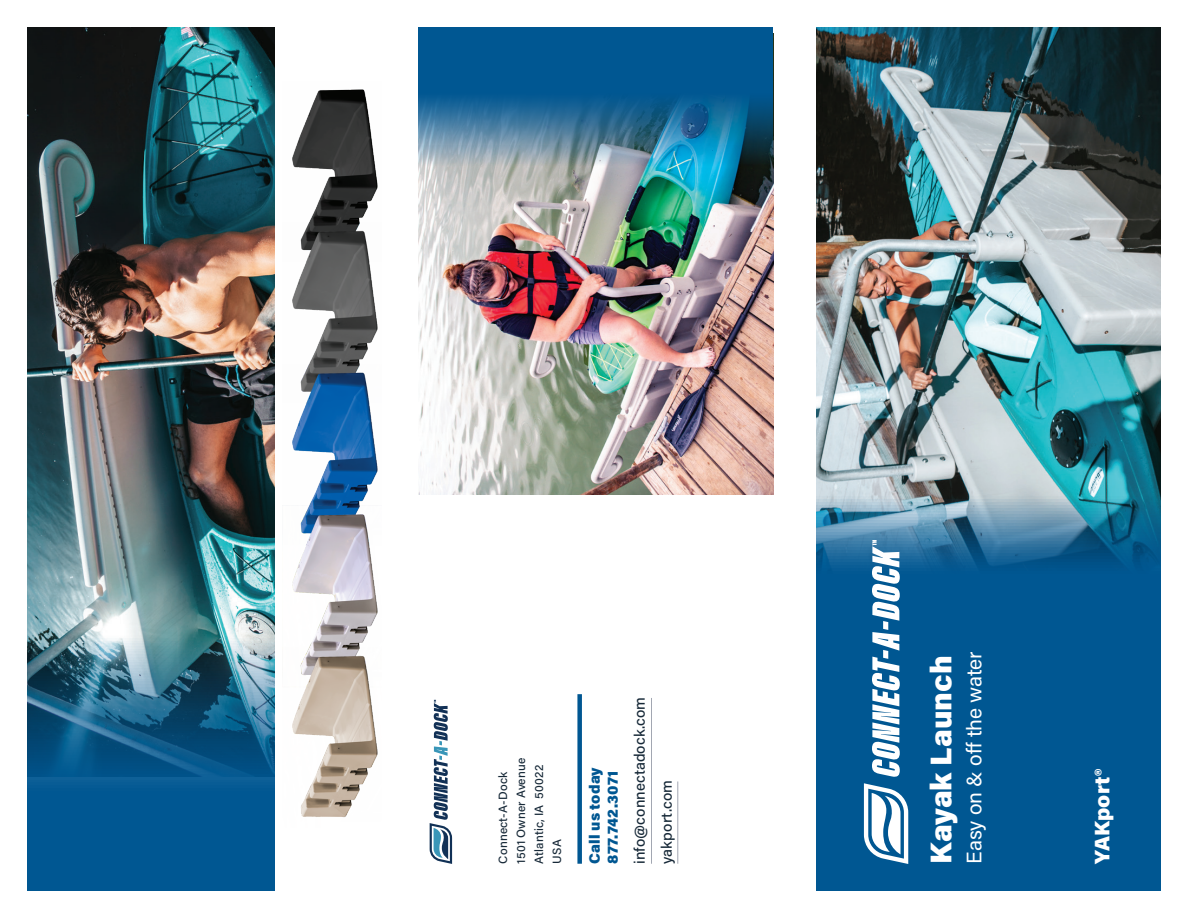
<style>
.page{position:relative;width:1188px;height:918px;background:#fff}
.page>*{position:absolute;margin:0;border:0;box-sizing:border-box;transform-origin:0 0}
.t1{font:900 30px "Acumin Pro";color:#fff}
.t2{font:21px "Acumin Pro";letter-spacing:-.01em;color:#fff}
.t3{font:900 21px "Acumin Pro";color:#fff}
.t4{font:500 15px/27px "Acumin Pro";letter-spacing:.005em;color:#172938}
.t5{font:900 15px/18px "Acumin Pro";letter-spacing:.01em;color:#005792}
.t6{font:500 12px/18px "Acumin Pro";letter-spacing:.01em;color:#172938}
</style>
<div class="page">
<img style="left:816px;top:27px;width:345px;height:99px">
<img style="left:816px;top:126px;width:345px;height:765px">
<div style="left:577px;top:694px;width:5px;height:170px;background:#005792"></div>
<hr style="left:651px;top:698px;width:1px;height:166px;background:#a2a7b2">
<hr style="left:677px;top:781px;width:1px;height:83px;background:#a2a7b2">
<svg style="left:430px;top:700px;width:22px;height:164px"></svg>
<img style="left:418px;top:286px;width:355px;height:209px">
<img style="left:418px;top:27px;width:355px;height:259px">
<img style="left:27px;top:27px;width:247px;height:168px">
<img style="left:267px;top:70px;width:111px;height:778px">
<img style="left:27px;top:195px;width:247px;height:696px">
<svg style="left:864px;top:540px;width:44px;height:324px"></svg>
<p class="t6" style="left:494px;top:864px;width:107px;rotate:-90deg">Connect-A-Dock<br>1501 Owner Avenue<br>Atlantic, IA 50022<br>USA</p>
<p class="t5" style="left:585px;top:864px;width:98px;rotate:-90deg">Call us today<br>877.742.3071</p>
<p class="t4" style="left:626px;top:864px;width:168px;rotate:-90deg">info@connectadock.com yakport.com</p>
<h1 class="t1" style="left:920px;top:864px;width:210px;rotate:-90deg">Kayak Launch</h1>
<h2 class="t2" style="left:959px;top:864px;width:214px;rotate:-90deg">Easy on &amp; off the water</h2>
<h2 class="t3" style="left:1087px;top:864px;width:96px;rotate:-90deg">YAKport®</h2>
</div>
